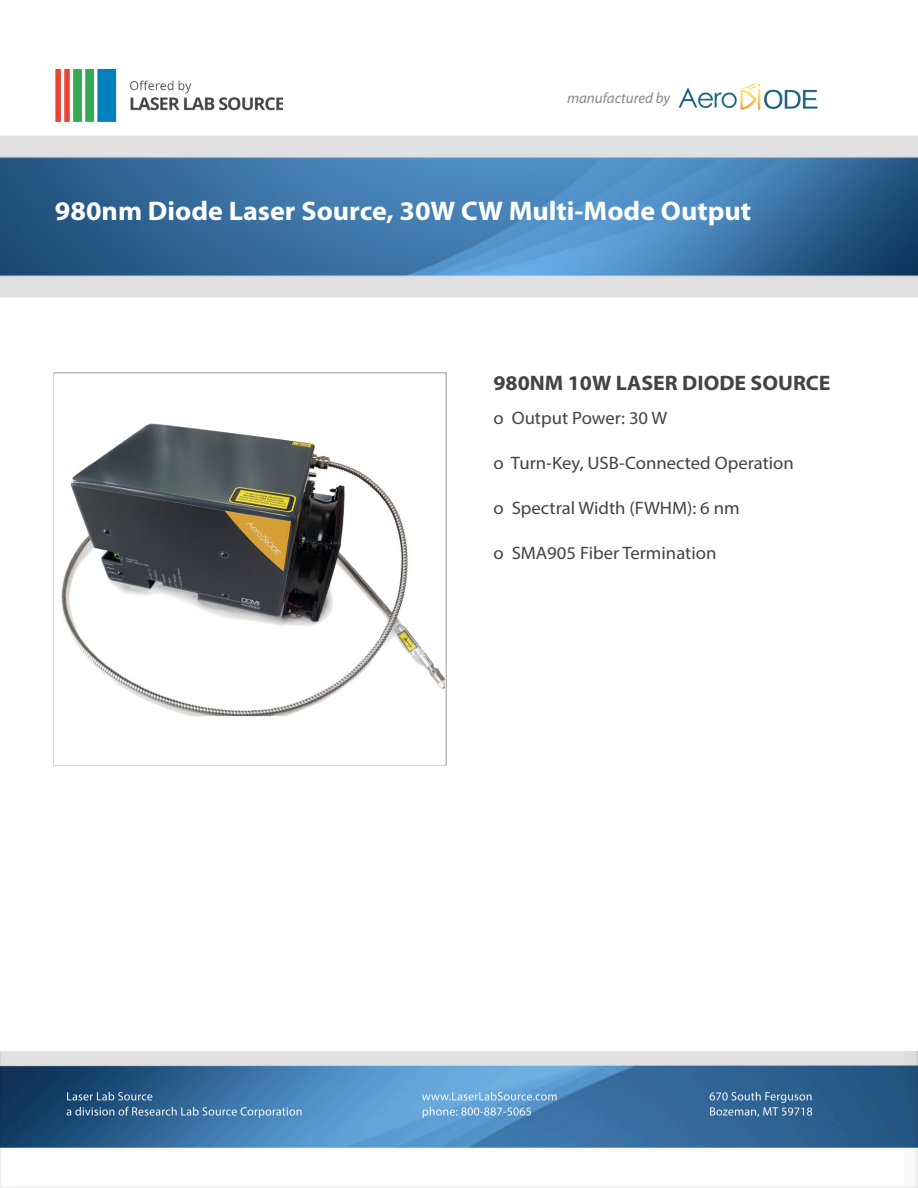
<style>
.page{position:relative;width:918px;height:1188px;background:#fff}
.page>*{position:absolute;margin:0;border:0;box-sizing:border-box;transform-origin:0 0}
.t1{font:700 27px "Myriad Pro";color:#fff;scale:1.04 1}
.t2{font:700 21px "Myriad Pro";color:#434343;scale:1.04 1}
.t3{font:18px "Myriad Pro";color:#434343;scale:1.04 1}
.t4{font:italic 15px "Myriad Pro";color:#888}
</style>
<div class="page">
<img style="left:0;top:135px;width:918px;height:162px">
<img style="left:55px;top:69px;width:228px;height:53px">
<img style="left:1px;top:1052px;width:917px;height:136px">
<div style="left:53px;top:372px;width:394px;height:394px;border:2px solid #bbb"></div>
<img style="left:55px;top:374px;width:390px;height:390px">
<img style="left:678px;top:85px;width:140px;height:25px">
<p class="t4" style="left:567px;top:89px;width:105px">manufactured by</p>
<p class="t1" style="left:55px;top:196px;width:671px">980nm Diode Laser Source, 30W CW Multi-Mode Output</p>
<p class="t2" style="left:494px;top:371px;width:326px">980NM 10W LASER DIODE SOURCE</p>
<p class="t3" style="left:494px;top:406px;width:169px">ο Output Power: 30 W</p>
<p class="t3" style="left:494px;top:451px;width:290px">ο Turn-Key, USB-Connected Operation</p>
<p class="t3" style="left:494px;top:496px;width:238px">ο Spectral Width (FWHM): 6 nm</p>
<p class="t3" style="left:494px;top:541px;width:216px">ο SMA905 Fiber Termination</p>
</div>
